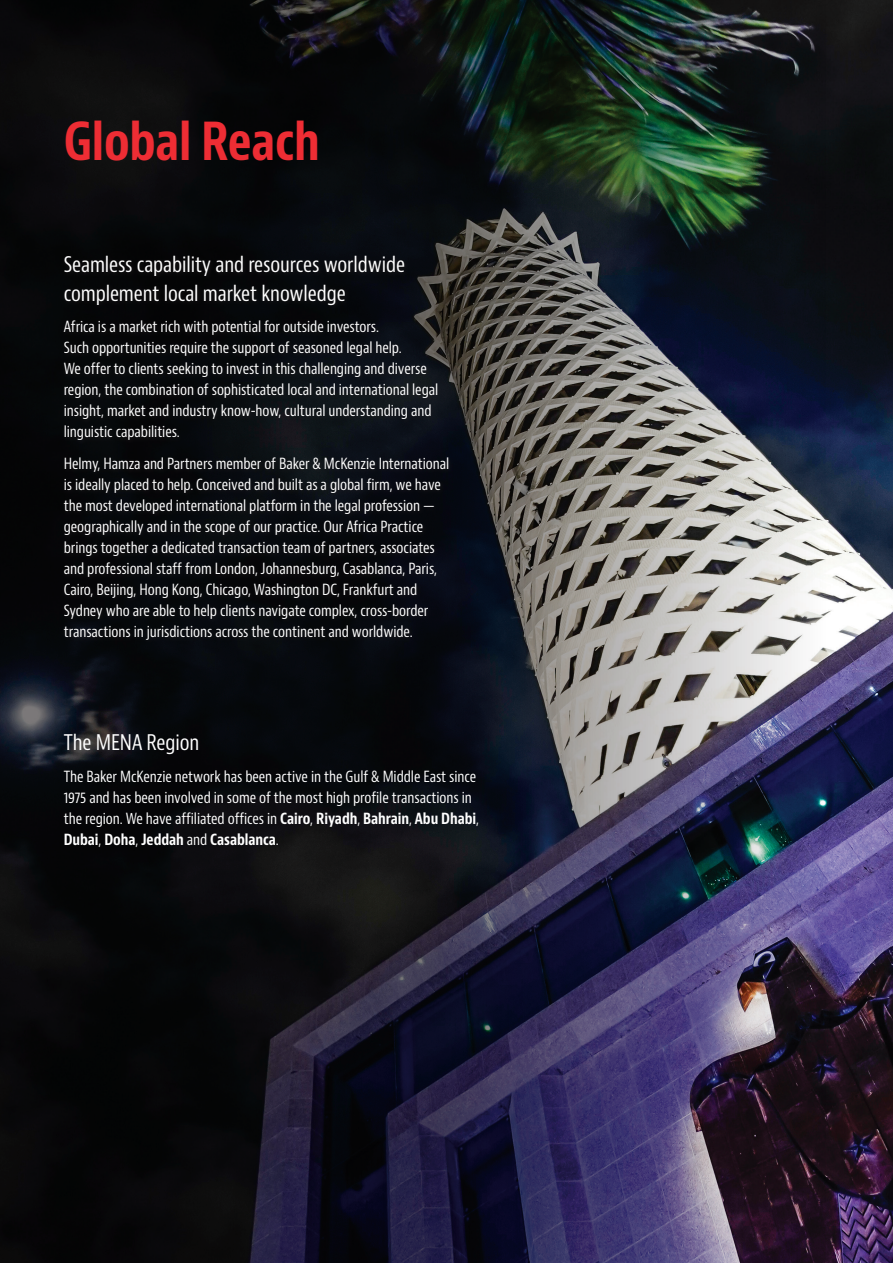
<style>
.page{position:relative;width:893px;height:1263px;background:#fff}
.page>*{position:absolute;margin:0;border:0;box-sizing:border-box;transform-origin:0 0}
.Head1{font:700 condensed 51px "Baker Mc Kenzie Bernini";letter-spacing:-.005em;color:#ee2d34;scale:.96 1}
.Body{font:condensed 21px/28.5px "Baker Mc Kenzie Bernini";letter-spacing:-.005em;color:#fff}
.Subhead_2{font:condensed 21px "Baker Mc Kenzie Bernini";letter-spacing:-.005em;color:#fff}
.Body-2{font:condensed 15px/21px "Baker Mc Kenzie Bernini";letter-spacing:-.005em;color:#fff}
.s1{font-weight:700}
</style>
<div class="page">
<img style="left:850px;top:0;width:43px;height:1263px">
<img style="left:0;top:0;width:850px;height:1263px">
<div style="left:61px;top:253px;width:393px;height:392px;background:#231f20;opacity:.75"></div>
<p class="Head1" style="left:64px;top:110px;width:268px">Global Reach</p>
<p class="Body" style="left:64px;top:251px;width:343px">Seamless capability and resources worldwide complement local market knowledge</p>
<p class="Body-2" style="left:64px;top:317px;width:376px">Africa is a market rich with potential for outside investors.<br>Such opportunities require the support of seasoned legal help.<br>We offer to clients seeking to invest in this challenging and diverse region, the combination of sophisticated local and international legal insight, market and industry know-how, cultural understanding and linguistic capabilities.</p>
<p class="Body-2" style="left:64px;top:453px;width:387px">Helmy, Hamza and Partners member of Baker &amp; McKenzie International is ideally placed to help. Conceived and built as a global firm, we have the most developed international platform in the legal profession — geographically and in the scope of our practice. Our Africa Practice brings together a dedicated transaction team of partners, associates and professional staff from London, Johannesburg, Casablanca, Paris, Cairo, Beijing, Hong Kong, Chicago, Washington DC, Frankfurt and Sydney who are able to help clients navigate complex, cross-border transactions in jurisdictions across the continent and worldwide.</p>
<p class="Subhead_2" style="left:64px;top:730px;width:137px">The MENA Region</p>
<p class="Body-2" style="left:64px;top:766px;width:417px">The Baker McKenzie network has been active in the Gulf &amp; Middle East since 1975 and has been involved in some of the most high profile transactions in the region. We have affiliated offices in <span class="s1">Cairo</span>, <span class="s1">Riyadh</span>, <span class="s1">Bahrain</span>, <span class="s1">Abu Dhabi</span>, <span class="s1">Dubai</span>, <span class="s1">Doha</span>, <span class="s1">Jeddah</span> and <span class="s1">Casablanca</span>.</p>
</div>
